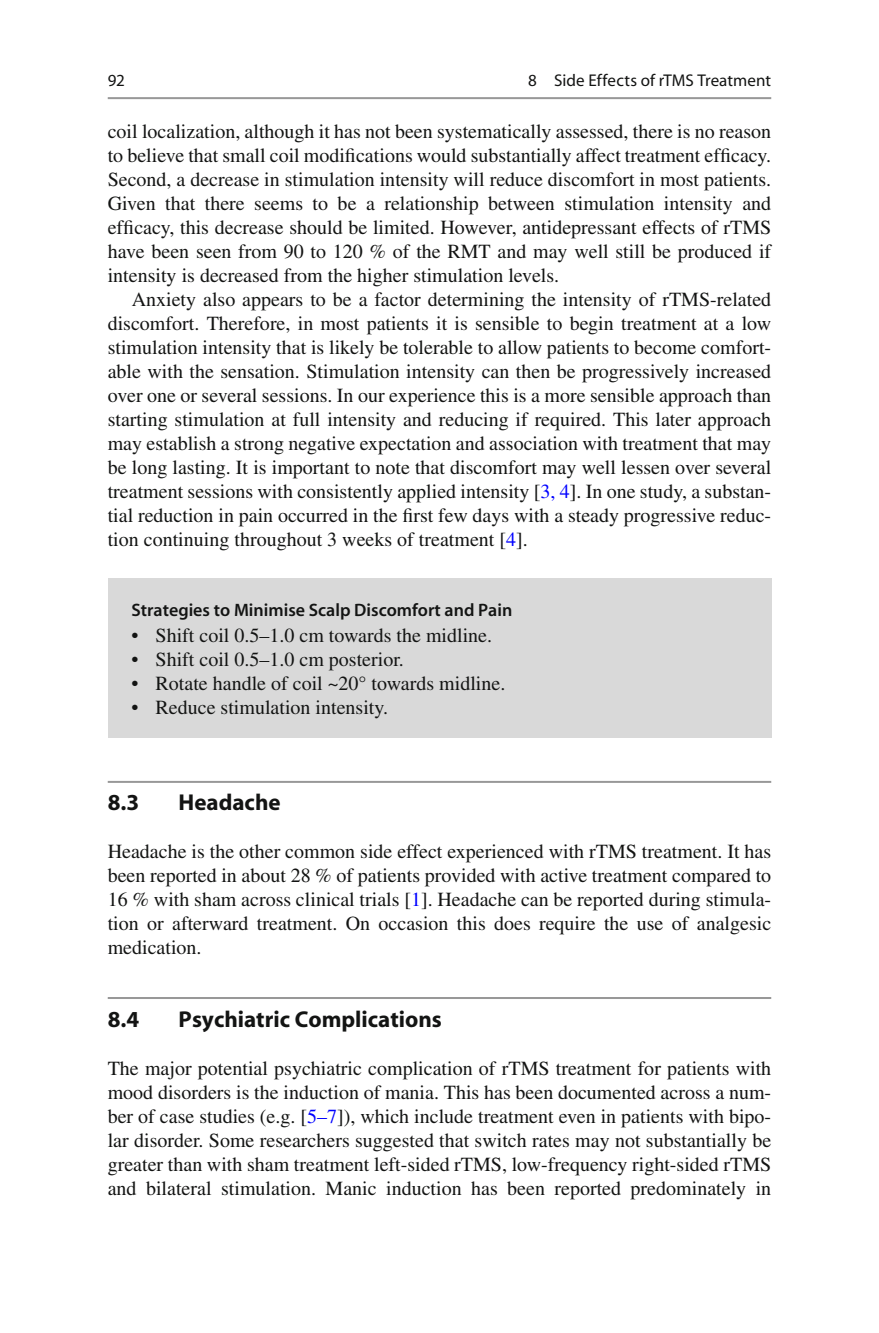
<style>
.page{position:relative;width:879px;height:1333px;background:#fff}
.page>*{position:absolute;margin:0;border:0;box-sizing:border-box;transform-origin:0 0}
.t1{font:700 23px "Myriad";color:#131413}
.t2{font:20px/24px "Times";color:#131413;text-align:justify}
.t3{font:600 18px "Myriad";color:#131413}
.t4{font:17px "Myriad";letter-spacing:.005em;color:#131413}
.s1{color:#00f}
</style>
<div class="page">
<hr style="left:108px;top:97px;width:663px;height:2px;background:#989898">
<hr style="left:108px;top:780px;width:663px;height:2px;background:#989898">
<hr style="left:108px;top:996px;width:663px;height:2px;background:#989898">
<div style="left:108px;top:578px;width:663px;height:160px;background:#d9d9d9"></div>
<p class="t4" style="left:108px;top:74px;width:19px">92</p>
<p class="t4" style="left:528px;top:74px;width:244px">8 Side Effects of rTMS Treatment</p>
<p class="t2" style="left:108px;top:121px;width:665px">coil localization, although it has not been systematically assessed, there is no reason to believe that small coil modi fi cations would substantially affect treatment ef fi cacy.<br>Second, a decrease in stimulation intensity will reduce discomfort in most patients.<br>Given that there seems to be a relationship between stimulation intensity and ef fi cacy, this decrease should be limited. However, antidepressant effects of rTMS have been seen from 90 to 120 % of the RMT and may well still be produced if intensity is decreased from the higher stimulation levels.</p>
<p class="t2" style="left:108px;top:289px;width:665px;text-indent:24px">Anxiety also appears to be a factor determining the intensity of rTMS-related discomfort. Therefore, in most patients it is sensible to begin treatment at a low stimulation intensity that is likely be tolerable to allow patients to become comfort&shy;able with the sensation. Stimulation intensity can then be progressively increased over one or several sessions. In our experience this is a more sensible approach than starting stimulation at full intensity and reducing if required. This later approach may establish a strong negative expectation and association with treatment that may be long lasting. It is important to note that discomfort may well lessen over several treatment sessions with consistently applied intensity [ <span class="s1">3, 4</span> ] . In one study, a substan&shy;tial reduction in pain occurred in the fi rst few days with a steady progressive reduc&shy;tion continuing throughout 3 weeks of treatment [ <span class="s1">4</span> ] .</p>
<p class="t3" style="left:132px;top:602px;width:382px">Strategies to Minimise Scalp Discomfort and Pain</p>
<p class="t2" style="left:132px;top:625px;width:362px">• Shift coil 0.5–1.0 cm towards the midline.</p>
<p class="t2" style="left:132px;top:649px;width:274px">• Shift coil 0.5–1.0 cm posterior.</p>
<p class="t2" style="left:132px;top:673px;width:375px">• Rotate handle of coil ~20° towards midline.</p>
<p class="t2" style="left:132px;top:697px;width:258px">• Reduce stimulation intensity.</p>
<p class="t1" style="left:108px;top:794px;width:33px">8.3</p>
<p class="t1" style="left:179px;top:794px;width:103px">Headache</p>
<p class="t2" style="left:108px;top:841px;width:665px">Headache is the other common side effect experienced with rTMS treatment. It has been reported in about 28 % of patients provided with active treatment compared to 16 % with sham across clinical trials [ <span class="s1">1</span> ] . Headache can be reported during stimula&shy;tion or afterward treatment. On occasion this does require the use of analgesic medication.</p>
<p class="t1" style="left:108px;top:1010px;width:33px">8.4</p>
<p class="t1" style="left:179px;top:1010px;width:265px">Psychiatric Complications</p>
<p class="t2" style="left:108px;top:1057px;width:665px">The major potential psychiatric complication of rTMS treatment for patients with mood disorders is the induction of mania. This has been documented across a num&shy;ber of case studies (e.g. [ <span class="s1">5–7</span> ] ), which include treatment even in patients with bipo&shy;lar disorder. Some researchers suggested that switch rates may not substantially be greater than with sham treatment left-sided rTMS, low-frequency right-sided rTMS and bilateral stimulation. Manic induction has been reported predominately in</p>
</div>
